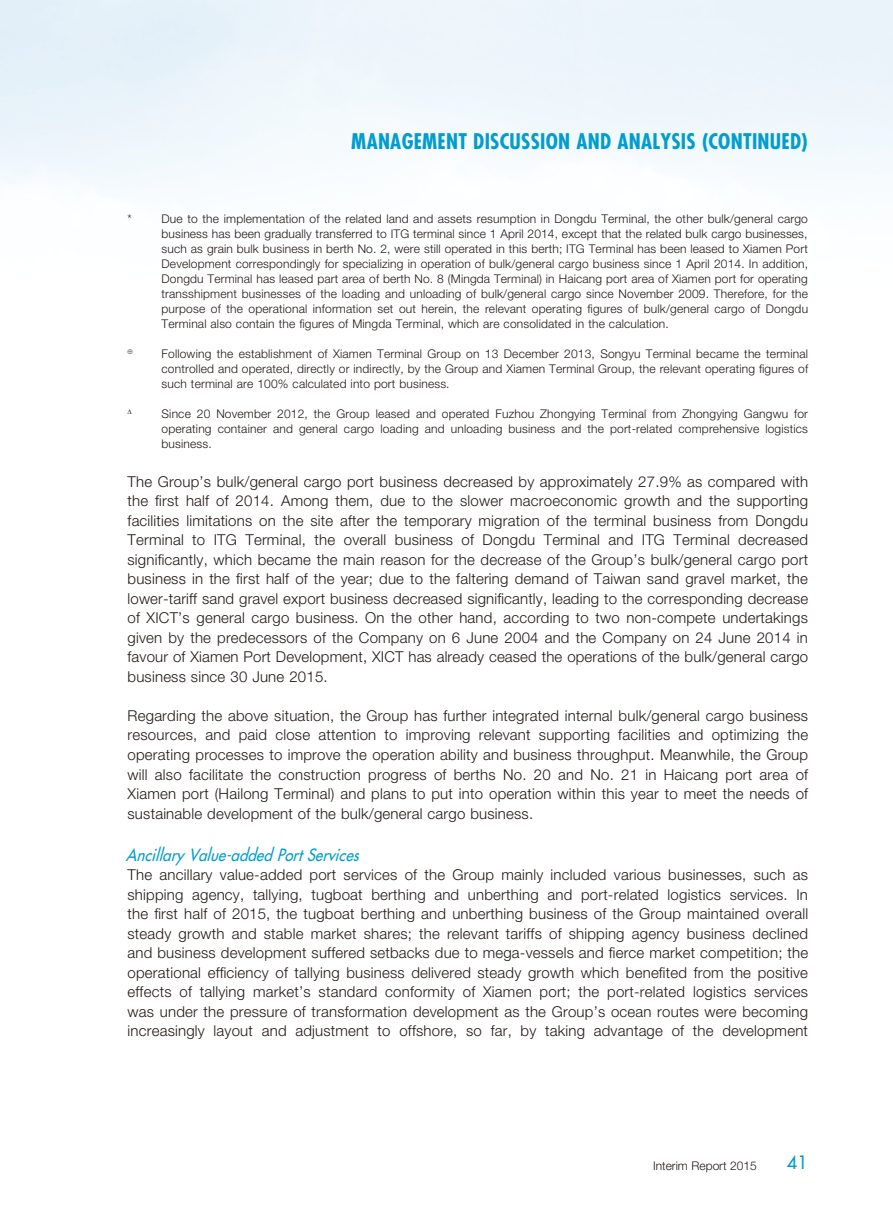
<style>
.page{position:relative;width:893px;height:1212px;background:#fff}
.page>*{position:absolute;margin:0;border:0;box-sizing:border-box;transform-origin:0 0}
.t1{font:700 condensed 21px "Futura";letter-spacing:.01em;color:#009dce}
.t2{font:18px "Futura";color:#009dce}
.t3{font:italic 16.5px "Futura";color:#009dce;scale:.9 1}
.t4{font:300 15px/19.5px "Helvetica Neue";letter-spacing:.015em;color:#231916;text-align:justify}
.t5{font:300 12px/15px "Helvetica Neue";letter-spacing:.015em;color:#231916;text-align:justify}
</style>
<div class="page">
<h1 class="t1" style="left:351px;top:128px;width:458px">MANAGEMENT DISCUSSION AND ANALYSIS (CONTINUED)</h1>
<p class="t5" style="left:128px;top:211px;width:6px">*</p>
<p class="t5" style="left:162px;top:211px;width:648px">Due to the implementation of the related land and assets resumption in Dongdu Terminal, the other bulk/general cargo business has been gradually transferred to ITG terminal since 1 April 2014, except that the related bulk cargo businesses, such as grain bulk business in berth No. 2, were still operated in this berth; ITG Terminal has been leased to Xiamen Port Development correspondingly for specializing in operation of bulk/general cargo business since 1 April 2014. In addition, Dongdu Terminal has leased part area of berth No. 8 (Mingda Terminal) in Haicang port area of Xiamen port for operating transshipment businesses of the loading and unloading of bulk/general cargo since November 2009. Therefore, for the purpose of the operational information set out herein, the relevant operating figures of bulk/general cargo of Dongdu Terminal also contain the figures of Mingda Terminal, which are consolidated in the calculation.</p>
<p class="t5" style="left:162px;top:346px;width:648px">Following the establishment of Xiamen Terminal Group on 13 December 2013, Songyu Terminal became the terminal controlled and operated, directly or indirectly, by the Group and Xiamen Terminal Group, the relevant operating figures of such terminal are 100% calculated into port business.</p>
<p class="t5" style="left:162px;top:406px;width:648px">Since 20 November 2012, the Group leased and operated Fuzhou Zhongying Terminal from Zhongying Gangwu for operating container and general cargo loading and unloading business and the port-related comprehensive logistics business.</p>
<p class="t4" style="left:128px;top:471px;width:682px">The Group’s bulk/general cargo port business decreased by approximately 27.9% as compared with the first half of 2014. Among them, due to the slower macroeconomic growth and the supporting facilities limitations on the site after the temporary migration of the terminal business from Dongdu Terminal to ITG Terminal, the overall business of Dongdu Terminal and ITG Terminal decreased significantly, which became the main reason for the decrease of the Group’s bulk/general cargo port business in the first half of the year; due to the faltering demand of Taiwan sand gravel market, the lower-tariff sand gravel export business decreased significantly, leading to the corresponding decrease of XICT’s general cargo business. On the other hand, according to two non-compete undertakings given by the predecessors of the Company on 6 June 2004 and the Company on 24 June 2014 in favour of Xiamen Port Development, XICT has already ceased the operations of the bulk/general cargo business since 30 June 2015.</p>
<p class="t4" style="left:128px;top:705px;width:682px">Regarding the above situation, the Group has further integrated internal bulk/general cargo business resources, and paid close attention to improving relevant supporting facilities and optimizing the operating processes to improve the operation ability and business throughput. Meanwhile, the Group will also facilitate the construction progress of berths No. 20 and No. 21 in Haicang port area of Xiamen port (Hailong Terminal) and plans to put into operation within this year to meet the needs of sustainable development of the bulk/general cargo business.</p>
<p class="t3" style="left:126px;top:844px;width:266px">Ancillary Value-addedPortServices</p>
<p class="t4" style="left:128px;top:864px;width:682px">The ancillary value-added port services of the Group mainly included various businesses, such as shipping agency, tallying, tugboat berthing and unberthing and port-related logistics services. In the first half of 2015, the tugboat berthing and unberthing business of the Group maintained overall steady growth and stable market shares; the relevant tariffs of shipping agency business declined and business development suffered setbacks due to mega-vessels and fierce market competition; the operational efficiency of tallying business delivered steady growth which benefited from the positive effects of tallying market’s standard conformity of Xiamen port; the port-related logistics services was under the pressure of transformation development as the Group’s ocean routes were becoming increasingly layout and adjustment to offshore, so far, by taking advantage of the development</p>
<p class="t5" style="left:653px;top:1158px;width:105px">Interim Report 2015</p>
<p class="t2" style="left:787px;top:1151px;width:23px">41</p>
</div>
